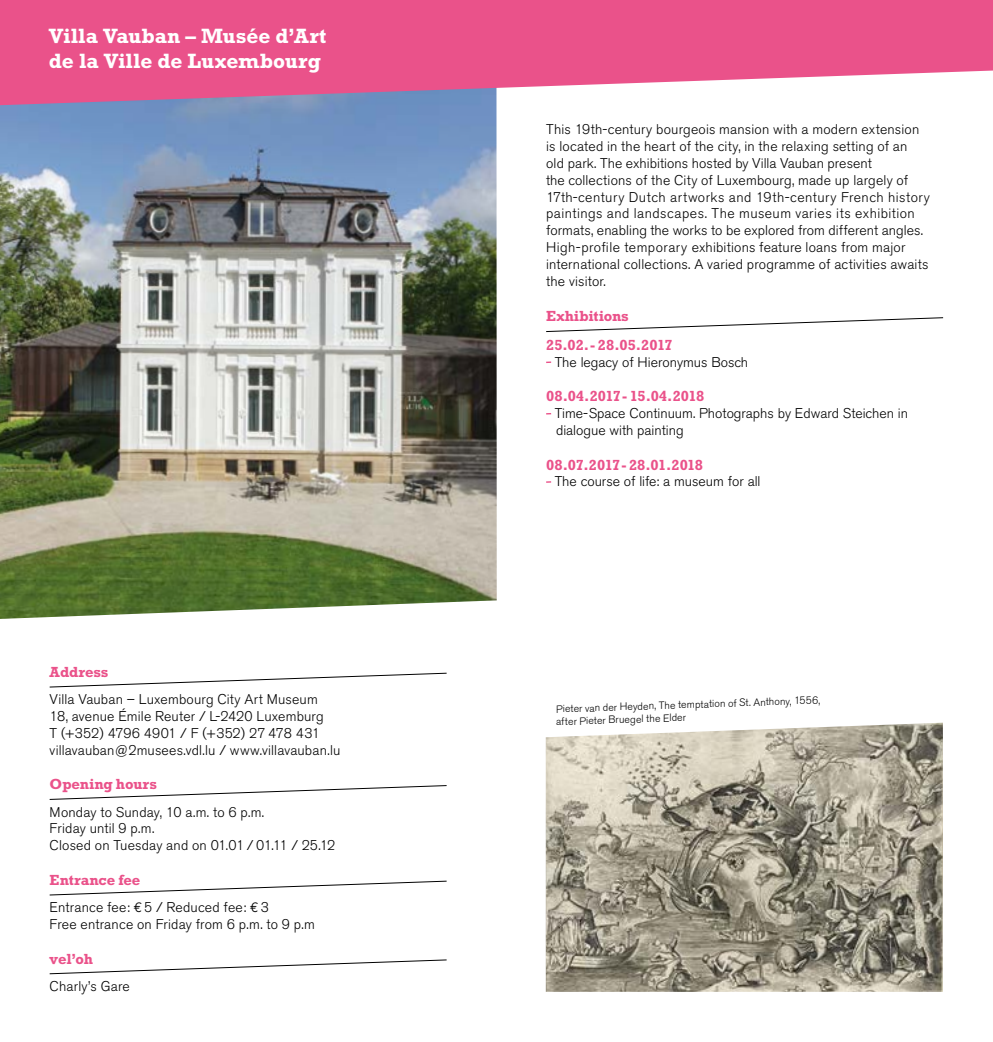
<style>
.page{position:relative;width:993px;height:1042px;background:#fff}
.page>*{position:absolute;margin:0;border:0;box-sizing:border-box;transform-origin:0 0}
.t1{font:700 21px/24.5px "Rockwell Std";color:#fff}
.t2{font:700 14.88px/28.3px "Rockwell Std";letter-spacing:-.01em;color:#ea528a}
.t3{font:300 14px/16.8px "Akzidenz Grotesk BE";letter-spacing:.01em;color:#000}
.t4{font:300 10.5px/12.6px "Akzidenz Grotesk BE";color:#000}
.s1{font-family:"Euro Mono Std";font-weight:400}
</style>
<div class="page">
<img style="left:0;top:106px;width:496px;height:513px">
<svg style="left:0;top:0;width:992px;height:106px;fill:#ea528a"></svg>
<svg style="left:546px;top:317px;width:397px;height:15px"></svg>
<svg style="left:49px;top:672px;width:398px;height:16px"></svg>
<svg style="left:49px;top:785px;width:398px;height:15px"></svg>
<svg style="left:49px;top:880px;width:398px;height:16px"></svg>
<svg style="left:49px;top:959px;width:398px;height:15px"></svg>
<img style="left:545px;top:722px;width:397px;height:270px">
<h1 class="t1" style="left:49px;top:24px;width:279px">Villa Vauban – Musée d’Art de la Ville de Luxembourg</h1>
<p class="t2" style="left:50px;top:657px;width:60px">Address</p>
<p class="t3" style="left:50px;top:691px;width:292px">Villa Vauban – Luxembourg City Art Museum<br>18, avenue Émile Reuter / L-2420 Luxemburg<br>T (+352) 4796 4901 / F (+352) 27 478 431 villavauban@2musees.vdl.lu / www.villavauban.lu</p>
<p class="t2" style="left:50px;top:770px;width:109px">Opening hours</p>
<p class="t3" style="left:50px;top:803px;width:287px">Monday to Sunday, 10 a.m. to 6 p.m.<br>Friday until 9 p.m.<br>Closed on Tuesday and on 01.01 / 01.11 / 25.12</p>
<p class="t2" style="left:50px;top:865px;width:92px">Entrance fee</p>
<p class="t3" style="left:50px;top:899px;width:267px">Entrance fee: <span class="s1">€</span> 5 / Reduced fee: <span class="s1">€</span> 3<br>Free entrance on Friday from 6 p.m. to 9 p.m</p>
<p class="t2" style="left:50px;top:944px;width:45px">vel’oh</p>
<p class="t3" style="left:50px;top:978px;width:82px">Charly’s Gare</p>
<p class="t3" style="left:546px;top:121px;width:385px">This 19th-century bourgeois mansion with a modern extension is located in the heart of the city, in the relaxing setting of an<br>old park. The exhibitions hosted by Villa Vauban present<br>the collections of the City of Luxembourg, made up largely of 17th-century Dutch artworks and 19th-century French history paintings and landscapes. The museum varies its exhibition formats, enabling the works to be explored from different angles.<br>High-profile temporary exhibitions feature loans from major international collections. A varied programme of activities awaits the visitor.</p>
<p class="t2" style="left:546px;top:302px;width:128px">Exhibitions<br>25.02.- 28.05.2017</p>
<p class="t3" style="left:554px;top:354px;width:195px">The legacy of Hieronymus Bosch</p>
<p class="t2" style="left:546px;top:382px;width:160px">08.04.2017- 15.04.2018</p>
<p class="t3" style="left:554px;top:405px;width:354px">Time-Space Continuum. Photographs by Edward Steichen in dialogue with painting</p>
<p class="t2" style="left:546px;top:450px;width:158px">08.07.2017- 28.01.2018</p>
<p class="t3" style="left:554px;top:473px;width:207px">The course of life: a museum for all</p>
<p class="t4" style="left:555px;top:703px;width:266px;rotate:-2deg">Pieter van der Heyden, The temptation of St. Anthony, 1556, after Pieter Bruegel the Elder</p>
</div>
